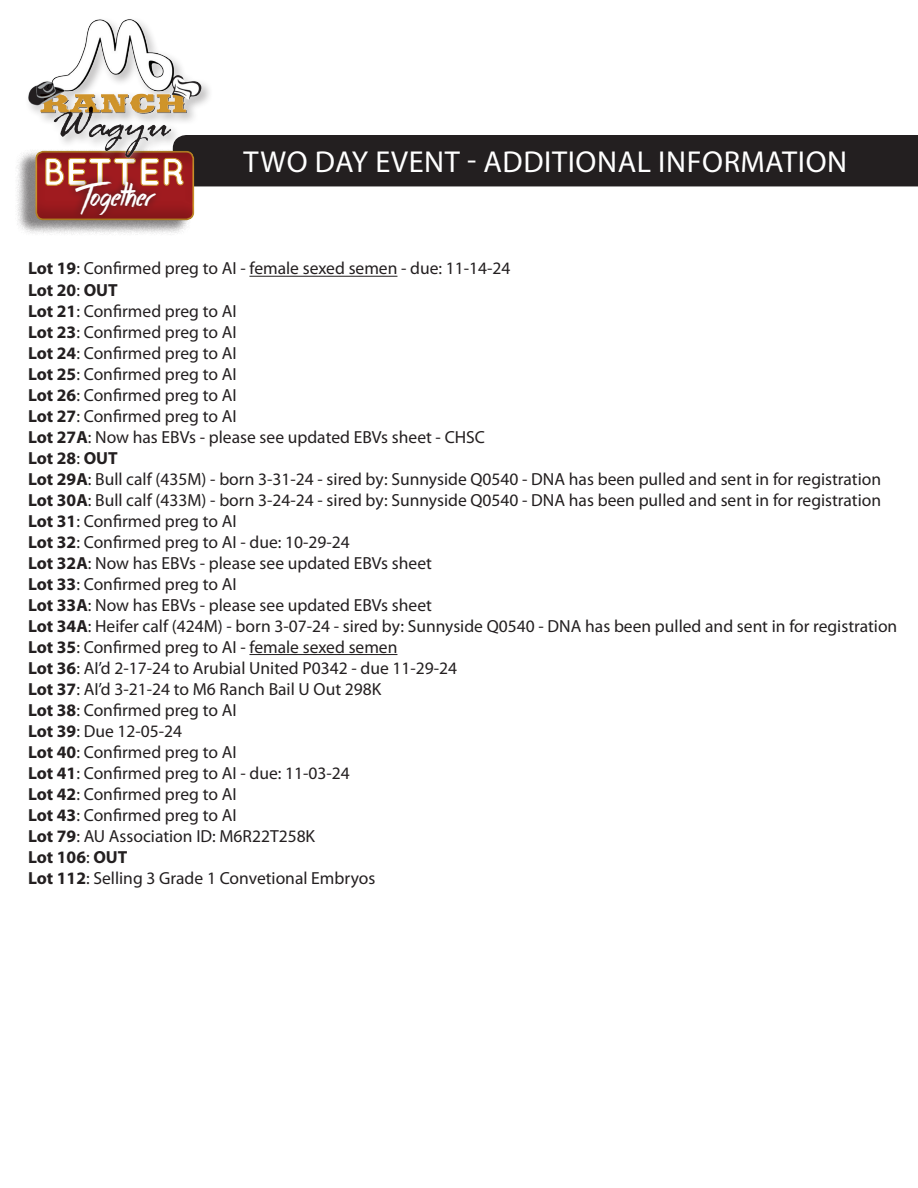
<style>
.page{position:relative;width:918px;height:1188px;background:#fff}
.page>*{position:absolute;margin:0;border:0;box-sizing:border-box;transform-origin:0 0}
.t1{font:30.3px "Myriad Pro";letter-spacing:.02em;color:#fff}
.t2{font:25.05px "Morning Star";color:#fff}
.t3{font:17.55px "Myriad Pro";color:#231f20}
.t4{font:700 17.55px "Myriad Pro";color:#231f20}
.s1{font-weight:700}
.s2{font-weight:400}
</style>
<div class="page">
<div style="left:15px;top:149px;width:176px;height:87px;background:#231f20;opacity:.56"></div>
<div style="left:34px;top:148px;width:162px;height:74px;background:#231f20;opacity:.21"></div>
<div style="left:45px;top:135px;width:873px;height:51px;background:#231f20"></div>
<div style="left:68px;top:174px;width:95px;height:49px;background:#231f20;opacity:.75"></div>
<div style="left:25px;top:17px;width:189px;height:153px;background:#231f20;opacity:.36"></div>
<div style="left:19px;top:11px;width:191px;height:155px;background:#fff;opacity:.75"></div>
<img style="left:28px;top:11px;width:174px;height:156px">
<hr style="left:249px;top:276px;width:148px;height:1px;background:#231f20">
<hr style="left:249px;top:654px;width:148px;height:1px;background:#231f20">
<p class="t2" style="left:75px;top:181px;width:80px">Together</p>
<p class="t1" style="left:244px;top:144px;width:605px">TWO DAY EVENT - ADDITIONAL INFORMATION</p>
<p class="t3" style="left:28px;top:258px;width:484px"><span class="s1">Lot 19</span>: Confirmed preg to AI - female sexed semen - due: 11-14-24</p>
<p class="t4" style="left:28px;top:278px;width:91px">Lot 20<span class="s2">:</span> OUT</p>
<p class="t3" style="left:28px;top:300px;width:210px"><span class="s1">Lot 21</span>: Confirmed preg to AI</p>
<p class="t3" style="left:28px;top:321px;width:210px"><span class="s1">Lot 23</span>: Confirmed preg to AI</p>
<p class="t3" style="left:28px;top:342px;width:210px"><span class="s1">Lot 24</span>: Confirmed preg to AI</p>
<p class="t3" style="left:28px;top:363px;width:210px"><span class="s1">Lot 25</span>: Confirmed preg to AI</p>
<p class="t3" style="left:28px;top:384px;width:210px"><span class="s1">Lot 26</span>: Confirmed preg to AI</p>
<p class="t3" style="left:28px;top:405px;width:210px"><span class="s1">Lot 27</span>: Confirmed preg to AI</p>
<p class="t3" style="left:28px;top:426px;width:459px"><span class="s1">Lot 27A</span>: Now has EBVs - please see updated EBVs sheet - CHSC</p>
<p class="t4" style="left:28px;top:446px;width:91px">Lot 28<span class="s2">:</span> OUT</p>
<p class="t3" style="left:28px;top:468px;width:855px"><span class="s1">Lot 29A</span>: Bull calf (435M) - born 3-31-24 - sired by: Sunnyside Q0540 - DNA has been pulled and sent in for registration</p>
<p class="t3" style="left:28px;top:489px;width:855px"><span class="s1">Lot 30A</span>: Bull calf (433M) - born 3-24-24 - sired by: Sunnyside Q0540 - DNA has been pulled and sent in for registration</p>
<p class="t3" style="left:28px;top:510px;width:210px"><span class="s1">Lot 31</span>: Confirmed preg to AI</p>
<p class="t3" style="left:28px;top:531px;width:323px"><span class="s1">Lot 32</span>: Confirmed preg to AI - due: 10-29-24</p>
<p class="t3" style="left:28px;top:552px;width:405px"><span class="s1">Lot 32A</span>: Now has EBVs - please see updated EBVs sheet</p>
<p class="t3" style="left:28px;top:573px;width:210px"><span class="s1">Lot 33</span>: Confirmed preg to AI</p>
<p class="t3" style="left:28px;top:594px;width:405px"><span class="s1">Lot 33A</span>: Now has EBVs - please see updated EBVs sheet</p>
<p class="t3" style="left:28px;top:615px;width:871px"><span class="s1">Lot 34A</span>: Heifer calf (424M) - born 3-07-24 - sired by: Sunnyside Q0540 - DNA has been pulled and sent in for registration</p>
<p class="t3" style="left:28px;top:636px;width:371px"><span class="s1">Lot 35</span>: Confirmed preg to AI - female sexed semen</p>
<p class="t3" style="left:28px;top:657px;width:431px"><span class="s1">Lot 36</span>: AI’d 2-17-24 to Arubial United P0342 - due 11-29-24</p>
<p class="t3" style="left:28px;top:678px;width:355px"><span class="s1">Lot 37</span>: AI’d 3-21-24 to M6 Ranch Bail U Out 298K</p>
<p class="t3" style="left:28px;top:699px;width:210px"><span class="s1">Lot 38</span>: Confirmed preg to AI</p>
<p class="t3" style="left:28px;top:720px;width:156px"><span class="s1">Lot 39</span>: Due 12-05-24</p>
<p class="t3" style="left:28px;top:741px;width:210px"><span class="s1">Lot 40</span>: Confirmed preg to AI</p>
<p class="t3" style="left:28px;top:762px;width:323px"><span class="s1">Lot 41</span>: Confirmed preg to AI - due: 11-03-24</p>
<p class="t3" style="left:28px;top:783px;width:210px"><span class="s1">Lot 42</span>: Confirmed preg to AI</p>
<p class="t3" style="left:28px;top:804px;width:210px"><span class="s1">Lot 43</span>: Confirmed preg to AI</p>
<p class="t3" style="left:28px;top:825px;width:289px"><span class="s1">Lot 79</span>: AU Association ID: M6R22T258K</p>
<p class="t4" style="left:28px;top:846px;width:101px">Lot 106<span class="s2">:</span> OUT</p>
<p class="t3" style="left:28px;top:867px;width:349px"><span class="s1">Lot 112</span>: Selling 3 Grade 1 Convetional Embryos</p>
</div>
